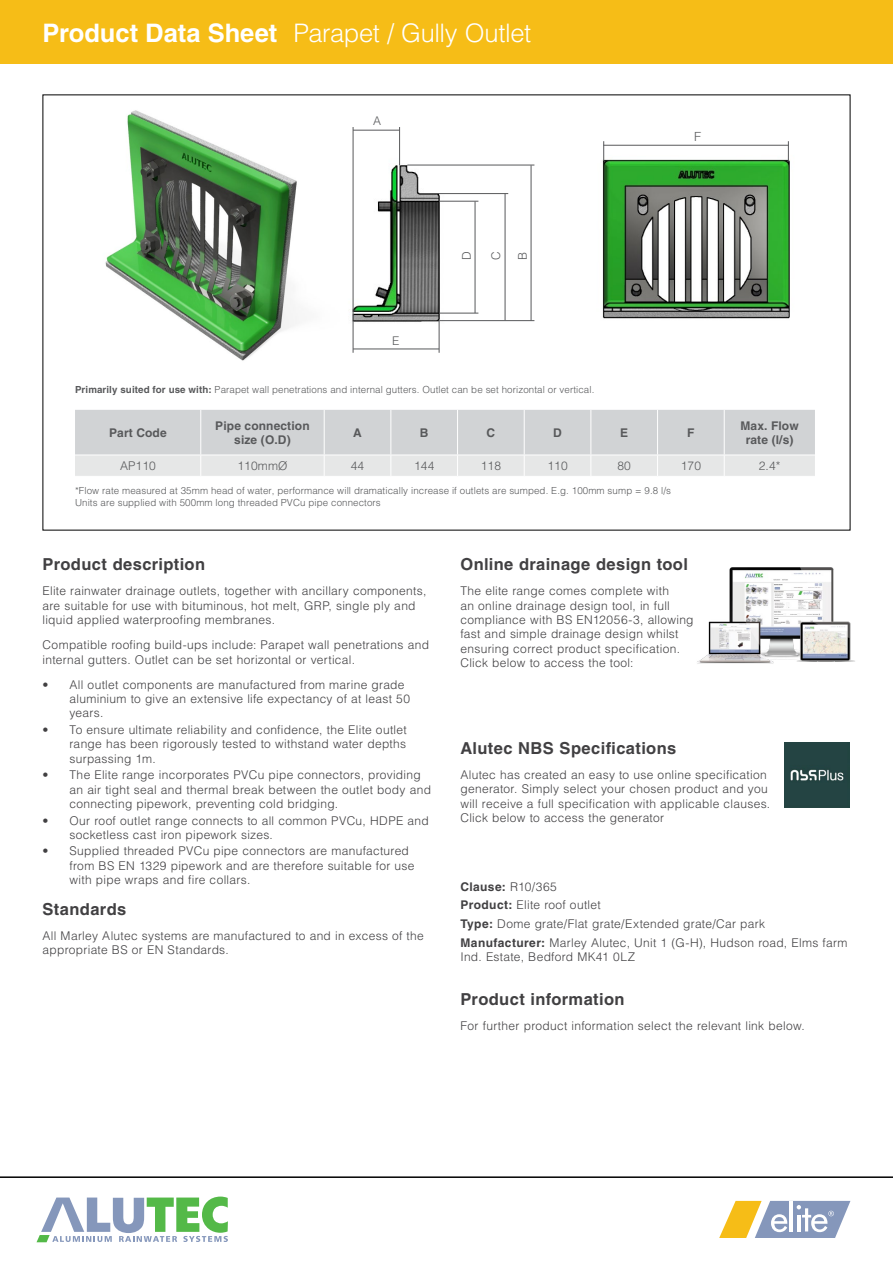
<style>
.page{position:relative;width:893px;height:1263px;background:#fff}
.page>*{position:absolute;margin:0;border:0;box-sizing:border-box;transform-origin:0 0}
.t1{font:300 25.5px "Helvetica LT Std";letter-spacing:-.015em;color:#fff}
.t2{font:700 16.5px "Helvetica LT Std";letter-spacing:.02em;color:#414042}
.t3{font:300 12.6px "Helvetica LT Std";color:#58595b}
.t4{font:300 12px/14.4px "Helvetica LT Std";letter-spacing:.025em;color:#414042}
.t5{font:700 12px/14.4px "Helvetica LT Std";letter-spacing:.01em;color:#58595b;text-align:center}
.t6{font:300 12px/26.4px "Helvetica LT Std";letter-spacing:.01em;color:#58595b}
.t7{font:300 9.75px/11.7px "Helvetica LT Std";letter-spacing:.01em;color:#58595b}
.s1{font-weight:700}
</style>
<div class="page">
<div style="left:0;top:0;width:893px;height:64px;background:#f6bd17"></div>
<svg style="left:37px;top:1196px;width:191px;height:46px"></svg>
<hr style="left:0;top:1176px;width:893px;height:2px;background:#000">
<img style="left:784px;top:742px;width:66px;height:66px">
<svg style="left:719px;top:1201px;width:131px;height:37px"></svg>
<img style="left:697px;top:567px;width:158px;height:97px">
<svg style="left:75px;top:410px;width:740px;height:66px;background:#d8d9db"></svg>
<hr style="left:75px;top:455px;width:126px;height:1px;background:#fff">
<hr style="left:201px;top:455px;width:123px;height:1px;background:#fff">
<hr style="left:324px;top:455px;width:67px;height:1px;background:#fff">
<hr style="left:391px;top:455px;width:67px;height:1px;background:#fff">
<hr style="left:458px;top:455px;width:66px;height:1px;background:#fff">
<hr style="left:524px;top:455px;width:67px;height:1px;background:#fff">
<hr style="left:591px;top:455px;width:67px;height:1px;background:#fff">
<hr style="left:658px;top:455px;width:66px;height:1px;background:#fff">
<hr style="left:724px;top:455px;width:91px;height:1px;background:#fff">
<img style="left:105px;top:110px;width:192px;height:251px">
<img style="left:352px;top:127px;width:183px;height:226px">
<hr style="left:353px;top:130px;width:47px;height:1px;background:#58595b">
<hr style="left:399px;top:127px;width:1px;height:38px;background:#58595b">
<hr style="left:407px;top:165px;width:127px;height:1px;background:#58595b">
<hr style="left:353px;top:127px;width:1px;height:226px;background:#58595b">
<hr style="left:353px;top:349px;width:86px;height:1px;background:#58595b">
<hr style="left:439px;top:320px;width:1px;height:33px;background:#58595b">
<hr style="left:439px;top:320px;width:95px;height:1px;background:#58595b">
<hr style="left:439px;top:201px;width:39px;height:1px;background:#58595b">
<hr style="left:439px;top:193px;width:69px;height:1px;background:#58595b">
<hr style="left:531px;top:165px;width:1px;height:156px;background:#58595b">
<hr style="left:505px;top:194px;width:1px;height:126px;background:#58595b">
<hr style="left:475px;top:201px;width:1px;height:112px;background:#58595b">
<hr style="left:439px;top:313px;width:39px;height:1px;background:#58595b">
<img style="left:602px;top:150px;width:188px;height:169px">
<svg style="left:603px;top:141px;width:1px;height:20px"></svg>
<svg style="left:788px;top:141px;width:1px;height:20px"></svg>
<hr style="left:603px;top:145px;width:186px;height:1px;background:#58595b">
<h1 class="t1" style="left:43px;top:17px;width:490px"><span class="s1">Product Data Sheet</span> Parapet / Gully Outlet</h1>
<p class="t6" style="left:373px;top:108px;width:9px">A</p>
<p class="t6" style="left:392px;top:327px;width:9px">E</p>
<p class="t6" style="left:453px;top:260px;width:10px;rotate:-90deg">D</p>
<p class="t6" style="left:483px;top:260px;width:10px;rotate:-90deg">C<br>B</p>
<p class="t7" style="left:75px;top:384px;width:521px"><span class="s1">Primarily suited for use with:</span> Parapet wall penetrations and internal gutters. Outlet can be set horizontal or vertical.</p>
<p class="t3" style="left:694px;top:128px;width:9px">F</p>
<p class="t5" style="left:109px;top:425px;width:59px">Part Code</p>
<p class="t5" style="left:215px;top:418px;width:96px">Pipe connection size (O.D)</p>
<p class="t5" style="left:353px;top:425px;width:10px">A</p>
<p class="t5" style="left:420px;top:425px;width:10px">B</p>
<p class="t5" style="left:487px;top:425px;width:10px">C</p>
<p class="t5" style="left:553px;top:425px;width:10px">D</p>
<p class="t5" style="left:620px;top:425px;width:10px">E</p>
<p class="t5" style="left:687px;top:425px;width:9px">F</p>
<p class="t5" style="left:740px;top:418px;width:60px">Max. Flow rate (l/s)</p>
<p class="t6" style="left:120px;top:452px;width:37px">AP110</p>
<p class="t6" style="left:238px;top:452px;width:51px">110mmØ</p>
<p class="t6" style="left:351px;top:452px;width:15px">44</p>
<p class="t6" style="left:414px;top:452px;width:22px">144</p>
<p class="t6" style="left:481px;top:452px;width:22px">118</p>
<p class="t6" style="left:547px;top:452px;width:22px">110</p>
<p class="t6" style="left:617px;top:452px;width:15px">80</p>
<p class="t6" style="left:681px;top:452px;width:22px">170</p>
<p class="t6" style="left:759px;top:452px;width:23px">2.4*</p>
<p class="t7" style="left:75px;top:485px;width:598px">*Flow rate measured at 35mm head of water, performance will dramatically increase if outlets are sumped. E.g. 100mm sump = 9.8 l/s<br>Units are supplied with 500mm long threaded PVCu pipe connectors</p>
<h2 class="t2" style="left:43px;top:554px;width:164px">Product description</h2>
<p class="t4" style="left:43px;top:584px;width:385px">Elite rainwater drainage outlets, together with ancillary components, are suitable for use with bituminous, hot melt, GRP, single ply and liquid applied waterproofing membranes.</p>
<p class="t4" style="left:43px;top:637px;width:388px">Compatible roofing build-ups include: Parapet wall penetrations and internal gutters. Outlet can be set horizontal or vertical.</p>
<p class="t4" style="left:70px;top:677px;width:342px;text-indent:-27px">• All outlet components are manufactured from marine grade aluminium to give an extensive life expectancy of at least 50 years.</p>
<p class="t4" style="left:70px;top:722px;width:339px;text-align:justify;text-indent:-27px">• To ensure ultimate reliability and confidence, the Elite outlet range has been rigorously tested to withstand water depths surpassing 1m.</p>
<p class="t4" style="left:70px;top:768px;width:363px;text-indent:-27px">• The Elite range incorporates PVCu pipe connectors, providing an air tight seal and thermal break between the outlet body and connecting pipework, preventing cold bridging.</p>
<p class="t4" style="left:70px;top:813px;width:361px;text-indent:-27px">• Our roof outlet range connects to all common PVCu, HDPE and socketless cast iron pipework sizes.</p>
<p class="t4" style="left:70px;top:844px;width:347px;text-indent:-27px">• Supplied threaded PVCu pipe connectors are manufactured from BS EN 1329 pipework and are therefore suitable for use with pipe wraps and fire collars.</p>
<h2 class="t2" style="left:43px;top:899px;width:85px">Standards</h2>
<p class="t4" style="left:43px;top:928px;width:383px">All Marley Alutec systems are manufactured to and in excess of the appropriate BS or EN Standards.</p>
<h2 class="t2" style="left:460px;top:554px;width:229px">Online drainage design tool</h2>
<p class="t4" style="left:460px;top:584px;width:235px">The elite range comes complete with<br>an online drainage design tool, in full compliance with BS EN12056-3, allowing fast and simple drainage design whilst ensuring correct product specification.<br>Click below to access the tool:</p>
<h2 class="t2" style="left:460px;top:738px;width:217px">Alutec NBS Specifications</h2>
<p class="t4" style="left:460px;top:767px;width:311px">Alutec has created an easy to use online specification generator. Simply select your chosen product and you will receive a full specification with applicable clauses.<br>Click below to access the generator</p>
<p class="t4" style="left:460px;top:877px;width:388px;line-height:18.6px"><span class="s1">Clause:</span> R10/365<br><span class="s1">Product:</span> Elite roof outlet<br><span class="s1">Type:</span> Dome grate/Flat grate/Extended grate/Car park <span class="s1">Manufacturer:</span> Marley Alutec, Unit 1 (G-H), Hudson road, Elms farm</p>
<p class="t4" style="left:460px;top:949px;width:176px">Ind. Estate, Bedford MK41 0LZ</p>
<h2 class="t2" style="left:460px;top:989px;width:166px">Product information</h2>
<p class="t4" style="left:460px;top:1019px;width:346px">For further product information select the relevant link below.</p>
</div>
